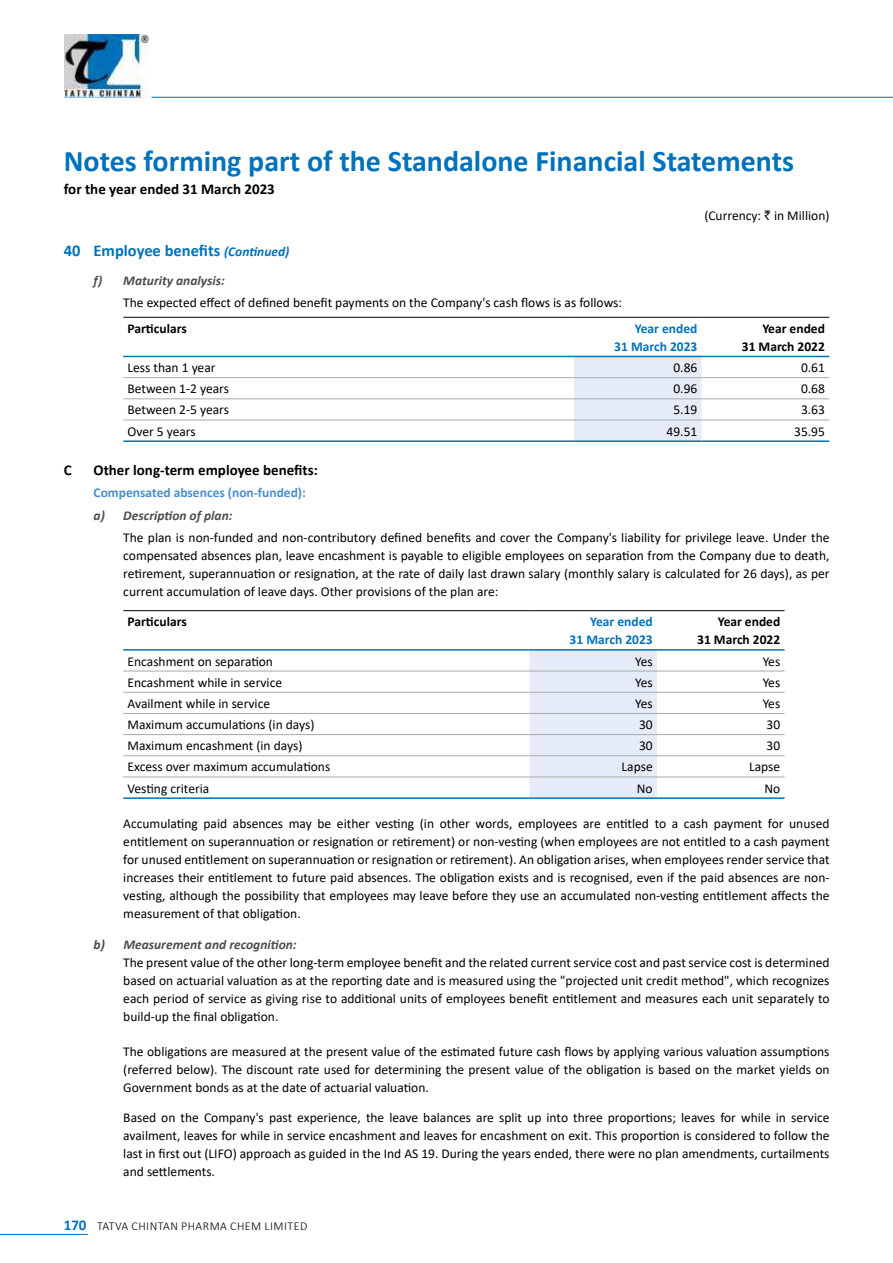
<style>
.page{position:relative;width:893px;height:1263px;background:#fff}
.page>*{position:absolute;margin:0;border:0;box-sizing:border-box;transform-origin:0 0}
.t1{font:700 30px "Calibri";color:#0072bc}
.t2{font:700 16.5px "Calibri";color:#0072bc}
.t3{font:700 15px "Calibri";color:#000}
.t4{font:13.5px/18px "Calibri";color:#000;text-align:justify}
.t5{font:italic 700 13.5px "Calibri";color:#4d4d4f}
.t6{font:700 13.5px/18px "Calibri";color:#000;text-align:right}
.t7{font:700 13.5px/18px "Calibri";color:#0072bc;text-align:right}
.t8{font:700 13.5px "Calibri";color:#4a8ecc}
.t9{font:300 12px "Calibri";letter-spacing:.04em;color:#000}
.s1{font-family:"Rupee"}
.s2{font-style:italic;font-size:13.5px}
.s3{font-weight:700;font-size:15px;color:#0072bc}
</style>
<div class="page">
<hr style="left:152px;top:97px;width:741px;height:1px;background:#0072bc">
<img style="left:65px;top:35px;width:84px;height:63px">
<hr style="left:0;top:1234px;width:88px;height:1px;background:#0072bc">
<div style="left:574px;top:357px;width:128px;height:83px;background:#e6ecf7"></div>
<hr style="left:123px;top:377px;width:451px;height:1px;background:#a7a9ac">
<hr style="left:574px;top:377px;width:128px;height:1px;background:#a7a9ac">
<hr style="left:702px;top:377px;width:127px;height:1px;background:#a7a9ac">
<hr style="left:123px;top:399px;width:451px;height:1px;background:#a7a9ac">
<hr style="left:574px;top:399px;width:128px;height:1px;background:#a7a9ac">
<hr style="left:702px;top:399px;width:127px;height:1px;background:#a7a9ac">
<hr style="left:123px;top:420px;width:451px;height:1px;background:#a7a9ac">
<hr style="left:574px;top:420px;width:128px;height:1px;background:#a7a9ac">
<hr style="left:702px;top:420px;width:127px;height:1px;background:#a7a9ac">
<hr style="left:123px;top:356px;width:451px;height:1px;background:#0072bc">
<hr style="left:574px;top:356px;width:128px;height:1px;background:#0072bc">
<hr style="left:702px;top:356px;width:127px;height:1px;background:#0072bc">
<hr style="left:123px;top:317px;width:451px;height:1px;background:#000">
<hr style="left:574px;top:317px;width:128px;height:1px;background:#000">
<hr style="left:702px;top:317px;width:127px;height:1px;background:#000">
<hr style="left:123px;top:440px;width:451px;height:2px;background:#0072bc">
<hr style="left:574px;top:440px;width:128px;height:2px;background:#0072bc">
<hr style="left:702px;top:440px;width:127px;height:2px;background:#0072bc">
<div style="left:529px;top:651px;width:128px;height:146px;background:#e6ecf7"></div>
<hr style="left:123px;top:671px;width:406px;height:1px;background:#a7a9ac">
<hr style="left:529px;top:671px;width:128px;height:1px;background:#a7a9ac">
<hr style="left:657px;top:671px;width:127px;height:1px;background:#a7a9ac">
<hr style="left:123px;top:692px;width:406px;height:1px;background:#a7a9ac">
<hr style="left:529px;top:692px;width:128px;height:1px;background:#a7a9ac">
<hr style="left:657px;top:692px;width:127px;height:1px;background:#a7a9ac">
<hr style="left:123px;top:713px;width:406px;height:1px;background:#a7a9ac">
<hr style="left:529px;top:713px;width:128px;height:1px;background:#a7a9ac">
<hr style="left:657px;top:713px;width:127px;height:1px;background:#a7a9ac">
<hr style="left:123px;top:734px;width:406px;height:1px;background:#a7a9ac">
<hr style="left:529px;top:734px;width:128px;height:1px;background:#a7a9ac">
<hr style="left:657px;top:734px;width:127px;height:1px;background:#a7a9ac">
<hr style="left:123px;top:755px;width:406px;height:1px;background:#a7a9ac">
<hr style="left:529px;top:755px;width:128px;height:1px;background:#a7a9ac">
<hr style="left:657px;top:755px;width:127px;height:1px;background:#a7a9ac">
<hr style="left:123px;top:777px;width:406px;height:1px;background:#a7a9ac">
<hr style="left:529px;top:777px;width:128px;height:1px;background:#a7a9ac">
<hr style="left:657px;top:777px;width:127px;height:1px;background:#a7a9ac">
<hr style="left:123px;top:649px;width:406px;height:2px;background:#0072bc">
<hr style="left:529px;top:649px;width:128px;height:2px;background:#0072bc">
<hr style="left:657px;top:649px;width:127px;height:2px;background:#0072bc">
<hr style="left:123px;top:610px;width:406px;height:1px;background:#000">
<hr style="left:529px;top:610px;width:128px;height:1px;background:#000">
<hr style="left:657px;top:610px;width:127px;height:1px;background:#000">
<hr style="left:123px;top:797px;width:406px;height:2px;background:#0072bc">
<hr style="left:529px;top:797px;width:128px;height:2px;background:#0072bc">
<hr style="left:657px;top:797px;width:127px;height:2px;background:#0072bc">
<h1 class="t1" style="left:64px;top:140px;width:732px">Notes forming part of the Standalone Financial Statements</h1>
<p class="t3" style="left:64px;top:178px;width:213px">for the year ended 31 March 2023</p>
<p class="t4" style="left:704px;top:206px;width:127px">(Currency: <span class="s1">`</span> in Million)</p>
<p class="t2" style="left:64px;top:238px;width:227px">40 Employee benefits <span class="s2">(Continued)</span></p>
<p class="t5" style="left:94px;top:271px;width:133px">f) Maturity analysis:</p>
<p class="t4" style="left:123px;top:293px;width:500px">The expected effect of defined benefit payments on the Company's cash flows is as follows:</p>
<p class="t6" style="left:128px;top:319px;width:61px">Particulars</p>
<p class="t7" style="left:614px;top:319px;width:85px">Year ended<br>31 March 2023</p>
<p class="t6" style="left:742px;top:319px;width:85px">Year ended<br>31 March 2022</p>
<p class="t4" style="left:128px;top:358px;width:89px">Less than 1 year</p>
<p class="t4" style="left:673px;top:358px;width:25px">0.86</p>
<p class="t4" style="left:801px;top:358px;width:25px">0.61</p>
<p class="t4" style="left:128px;top:379px;width:103px">Between 1-2 years</p>
<p class="t4" style="left:673px;top:379px;width:25px">0.96</p>
<p class="t4" style="left:801px;top:379px;width:25px">0.68</p>
<p class="t4" style="left:128px;top:401px;width:103px">Between 2-5 years</p>
<p class="t4" style="left:673px;top:401px;width:25px">5.19</p>
<p class="t4" style="left:801px;top:401px;width:25px">3.63</p>
<p class="t4" style="left:128px;top:422px;width:70px">Over 5 years</p>
<p class="t4" style="left:667px;top:422px;width:32px">49.51</p>
<p class="t4" style="left:794px;top:422px;width:32px">35.95</p>
<p class="t3" style="left:64px;top:460px;width:9px">C</p>
<p class="t3" style="left:94px;top:460px;width:226px">Other long-term employee benefits:</p>
<p class="t8" style="left:94px;top:483px;width:214px">Compensated absences (non-funded):</p>
<p class="t5" style="left:94px;top:506px;width:140px">a) Description of plan:</p>
<p class="t4" style="left:123px;top:528px;width:708px">The plan is non-funded and non-contributory defined benefits and cover the Company's liability for privilege leave. Under the compensated absences plan, leave encashment is payable to eligible employees on separation from the Company due to death, retirement, superannuation or resignation, at the rate of daily last drawn salary (monthly salary is calculated for 26 days), as per current accumulation of leave days. Other provisions of the plan are:</p>
<p class="t6" style="left:128px;top:613px;width:61px">Particulars</p>
<p class="t7" style="left:570px;top:613px;width:85px">Year ended<br>31 March 2023</p>
<p class="t6" style="left:697px;top:613px;width:85px">Year ended<br>31 March 2022</p>
<p class="t4" style="left:128px;top:652px;width:147px">Encashment on separation</p>
<p class="t4" style="left:635px;top:652px;width:19px">Yes</p>
<p class="t4" style="left:763px;top:652px;width:19px">Yes</p>
<p class="t4" style="left:128px;top:673px;width:156px">Encashment while in service</p>
<p class="t4" style="left:635px;top:673px;width:19px">Yes</p>
<p class="t4" style="left:763px;top:673px;width:19px">Yes</p>
<p class="t4" style="left:128px;top:694px;width:144px">Availment while in service</p>
<p class="t4" style="left:635px;top:694px;width:19px">Yes</p>
<p class="t4" style="left:763px;top:694px;width:19px">Yes</p>
<p class="t4" style="left:128px;top:715px;width:188px">Maximum accumulations (in days)</p>
<p class="t4" style="left:639px;top:715px;width:15px">30</p>
<p class="t4" style="left:767px;top:715px;width:15px">30</p>
<p class="t4" style="left:128px;top:736px;width:176px">Maximum encashment (in days)</p>
<p class="t4" style="left:639px;top:736px;width:15px">30</p>
<p class="t4" style="left:767px;top:736px;width:15px">30</p>
<p class="t4" style="left:128px;top:758px;width:204px">Excess over maximum accumulations</p>
<p class="t4" style="left:622px;top:758px;width:33px">Lapse</p>
<p class="t4" style="left:749px;top:758px;width:33px">Lapse</p>
<p class="t4" style="left:128px;top:779px;width:83px">Vesting criteria</p>
<p class="t4" style="left:637px;top:779px;width:17px">No</p>
<p class="t4" style="left:764px;top:779px;width:17px">No</p>
<p class="t4" style="left:123px;top:814px;width:708px">Accumulating paid absences may be either vesting (in other words, employees are entitled to a cash payment for unused entitlement on superannuation or resignation or retirement) or non-vesting (when employees are not entitled to a cash payment for unused entitlement on superannuation or resignation or retirement). An obligation arises, when employees render service that increases their entitlement to future paid absences. The obligation exists and is recognised, even if the paid absences are non&shy;vesting, although the possibility that employees may leave before they use an accumulated non-vesting entitlement affects the measurement of that obligation.</p>
<p class="t5" style="left:94px;top:935px;width:205px">b) Measurement and recognition:</p>
<p class="t4" style="left:123px;top:953px;width:708px">The present value of the other long-term employee benefit and the related current service cost and past service cost is determined based on actuarial valuation as at the reporting date and is measured using the "projected unit credit method", which recognizes each period of service as giving rise to additional units of employees benefit entitlement and measures each unit separately to build-up the final obligation.</p>
<p class="t4" style="left:123px;top:1042px;width:708px">The obligations are measured at the present value of the estimated future cash flows by applying various valuation assumptions (referred below). The discount rate used for determining the present value of the obligation is based on the market yields on Government bonds as at the date of actuarial valuation.</p>
<p class="t4" style="left:123px;top:1108px;width:708px">Based on the Company's past experience, the leave balances are split up into three proportions; leaves for while in service availment, leaves for while in service encashment and leaves for encashment on exit. This proportion is considered to follow the last in first out (LIFO) approach as guided in the Ind AS 19. During the years ended, there were no plan amendments, curtailments and settlements.</p>
<p class="t9" style="left:64px;top:1218px;width:245px"><span class="s3">170</span> TATVA CHINTAN PHARMA CHEM LIMITED</p>
</div>
